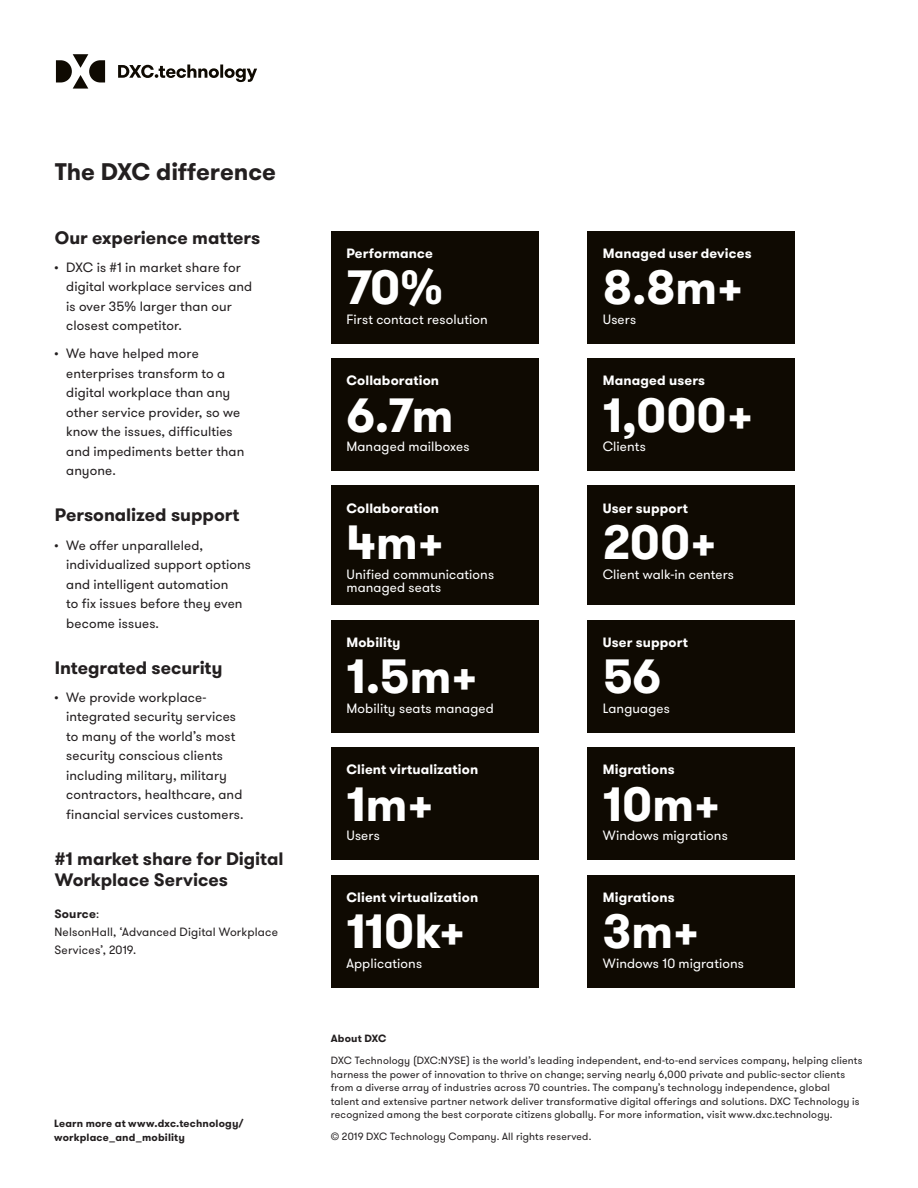
<style>
.page{position:relative;width:918px;height:1188px;background:#fff}
.page>*{position:absolute;margin:0;border:0;box-sizing:border-box;transform-origin:0 0}
._01_Cover_headline{font:700 48px "GT Walsheim Pro";letter-spacing:-.005em;color:#fff}
._01_Headline{font:700 24px "GT Walsheim Pro";letter-spacing:-.005em;color:#231f20}
._01_Intro{font:700 18px/21px "GT Walsheim Pro";color:#231f20}
._01_Body{font:13.5px/19.5px "GT Walsheim Pro";letter-spacing:.01em;color:#231f20}
._01_Body-2{font:13.5px/13.5px "GT Walsheim Pro";letter-spacing:.01em;color:#fff}
._01_Body_header{font:700 13.5px "GT Walsheim Pro";letter-spacing:.01em;color:#fff}
._01_Sidebar_caption{font:12px/18px "GT Walsheim Pro";letter-spacing:.015em;color:#231f20}
._01_Legal{font:10.5px/13.5px "GT Walsheim Pro";letter-spacing:.015em;color:#231f20}
._01_Legal-2{font:700 10.5px/13.5px "GT Walsheim Pro";letter-spacing:.02em;color:#231f20}
.s1{font-weight:700}
</style>
<div class="page">
<div style="left:331px;top:231px;width:207px;height:112px;background:#0f0a02"></div>
<div style="left:331px;top:358px;width:207px;height:113px;background:#0f0a02"></div>
<div style="left:331px;top:486px;width:207px;height:119px;background:#0f0a02"></div>
<div style="left:331px;top:620px;width:207px;height:112px;background:#0f0a02"></div>
<div style="left:587px;top:620px;width:208px;height:112px;background:#0f0a02"></div>
<div style="left:587px;top:231px;width:208px;height:112px;background:#0f0a02"></div>
<div style="left:587px;top:358px;width:208px;height:113px;background:#0f0a02"></div>
<div style="left:587px;top:486px;width:208px;height:119px;background:#0f0a02"></div>
<div style="left:331px;top:747px;width:207px;height:113px;background:#0f0a02"></div>
<div style="left:331px;top:875px;width:207px;height:113px;background:#0f0a02"></div>
<div style="left:587px;top:747px;width:208px;height:113px;background:#0f0a02"></div>
<div style="left:587px;top:875px;width:208px;height:113px;background:#0f0a02"></div>
<svg style="left:56px;top:54px;width:201px;height:35px"></svg>
<p class="_01_Headline" style="left:55px;top:156px;width:223px">The DXC difference</p>
<p class="_01_Intro" style="left:55px;top:227px;width:207px">Our experience matters</p>
<p class="_01_Body" style="left:66px;top:258px;width:188px;text-indent:-12px">• DXC is #1 in market share for digital workplace services and is over 35% larger than our closest competitor.</p>
<p class="_01_Body" style="left:66px;top:344px;width:180px;text-indent:-12px">• We have helped more enterprises transform to a digital workplace than any other service provider, so we know the issues, difficulties and impediments better than anyone.</p>
<p class="_01_Intro" style="left:55px;top:505px;width:186px">Personalized support</p>
<p class="_01_Body" style="left:66px;top:536px;width:186px;text-indent:-12px">• We offer unparalleled, individualized support options and intelligent automation<br>to fix issues before they even become issues.</p>
<p class="_01_Intro" style="left:55px;top:658px;width:169px">Integrated security</p>
<p class="_01_Body" style="left:66px;top:688px;width:179px;text-indent:-12px">• We provide workplace&shy;integrated security services to many of the world’s most security conscious clients including military, military contractors, healthcare, and financial services customers.</p>
<p class="_01_Intro" style="left:55px;top:848px;width:230px">#1 market share for Digital<br>Workplace Services</p>
<p class="_01_Sidebar_caption" style="left:54px;top:906px;width:225px"><span class="s1">Source</span>:<br>NelsonHall, ‘Advanced Digital Workplace<br>Services’, 2019.</p>
<p class="_01_Legal-2" style="left:54px;top:1117px;width:191px">Learn more at www.dxc.technology/ workplace_and_mobility</p>
<p class="_01_Body_header" style="left:346px;top:244px;width:88px">Performance</p>
<p class="_01_Cover_headline" style="left:346px;top:256px;width:100px">70%</p>
<p class="_01_Body-2" style="left:346px;top:313px;width:143px">First contact resolution</p>
<p class="_01_Body_header" style="left:346px;top:372px;width:94px">Collaboration</p>
<p class="_01_Cover_headline" style="left:346px;top:384px;width:109px">6.7m</p>
<p class="_01_Body-2" style="left:346px;top:440px;width:125px">Managed mailboxes</p>
<p class="_01_Body_header" style="left:346px;top:499px;width:94px">Collaboration</p>
<p class="_01_Cover_headline" style="left:346px;top:511px;width:101px">4m+</p>
<p class="_01_Body-2" style="left:346px;top:568px;width:149px">Unified communications managed seats</p>
<p class="_01_Body_header" style="left:346px;top:633px;width:56px">Mobility</p>
<p class="_01_Cover_headline" style="left:346px;top:645px;width:134px">1.5m+</p>
<p class="_01_Body-2" style="left:346px;top:702px;width:149px">Mobility seats managed</p>
<p class="_01_Body_header" style="left:346px;top:761px;width:133px">Client virtualization</p>
<p class="_01_Cover_headline" style="left:346px;top:773px;width:90px">1m+</p>
<p class="_01_Body-2" style="left:346px;top:829px;width:35px">Users</p>
<p class="_01_Body_header" style="left:346px;top:888px;width:133px">Client virtualization</p>
<p class="_01_Cover_headline" style="left:346px;top:900px;width:122px">110k+</p>
<p class="_01_Body-2" style="left:346px;top:957px;width:77px">Applications</p>
<p class="_01_Body_header" style="left:603px;top:244px;width:150px">Managed user devices</p>
<p class="_01_Cover_headline" style="left:603px;top:256px;width:144px">8.8m+</p>
<p class="_01_Body-2" style="left:603px;top:313px;width:35px">Users</p>
<p class="_01_Body_header" style="left:603px;top:372px;width:104px">Managed users</p>
<p class="_01_Cover_headline" style="left:603px;top:384px;width:154px">1,000+</p>
<p class="_01_Body-2" style="left:603px;top:440px;width:45px">Clients</p>
<p class="_01_Body_header" style="left:603px;top:499px;width:87px">User support</p>
<p class="_01_Cover_headline" style="left:603px;top:511px;width:117px">200+</p>
<p class="_01_Body-2" style="left:603px;top:568px;width:133px">Client walk-in centers</p>
<p class="_01_Body_header" style="left:603px;top:633px;width:87px">User support</p>
<p class="_01_Cover_headline" style="left:603px;top:645px;width:60px">56</p>
<p class="_01_Body-2" style="left:603px;top:702px;width:69px">Languages</p>
<p class="_01_Body_header" style="left:603px;top:761px;width:73px">Migrations</p>
<p class="_01_Cover_headline" style="left:603px;top:773px;width:121px">10m+</p>
<p class="_01_Body-2" style="left:603px;top:829px;width:127px">Windows migrations</p>
<p class="_01_Body_header" style="left:603px;top:888px;width:73px">Migrations</p>
<p class="_01_Cover_headline" style="left:603px;top:900px;width:100px">3m+</p>
<p class="_01_Body-2" style="left:603px;top:957px;width:143px">Windows 10 migrations</p>
<p class="_01_Legal-2" style="left:331px;top:1032px;width:57px">About DXC</p>
<p class="_01_Legal" style="left:331px;top:1054px;width:533px">DXC Technology (DXC:NYSE) is the world’s leading independent, end-to-end services company, helping clients harness the power of innovation to thrive on change; serving nearly 6,000 private and public-sector clients from a diverse array of industries across 70 countries. The company’s technology independence, global<br>talent and extensive partner network deliver transformative digital offerings and solutions. DXC Technology is recognized among the best corporate citizens globally. For more information, visit www.dxc.technology.</p>
<p class="_01_Legal" style="left:331px;top:1130px;width:262px">© 2019 DXC Technology Company. All rights reserved.</p>
</div>
